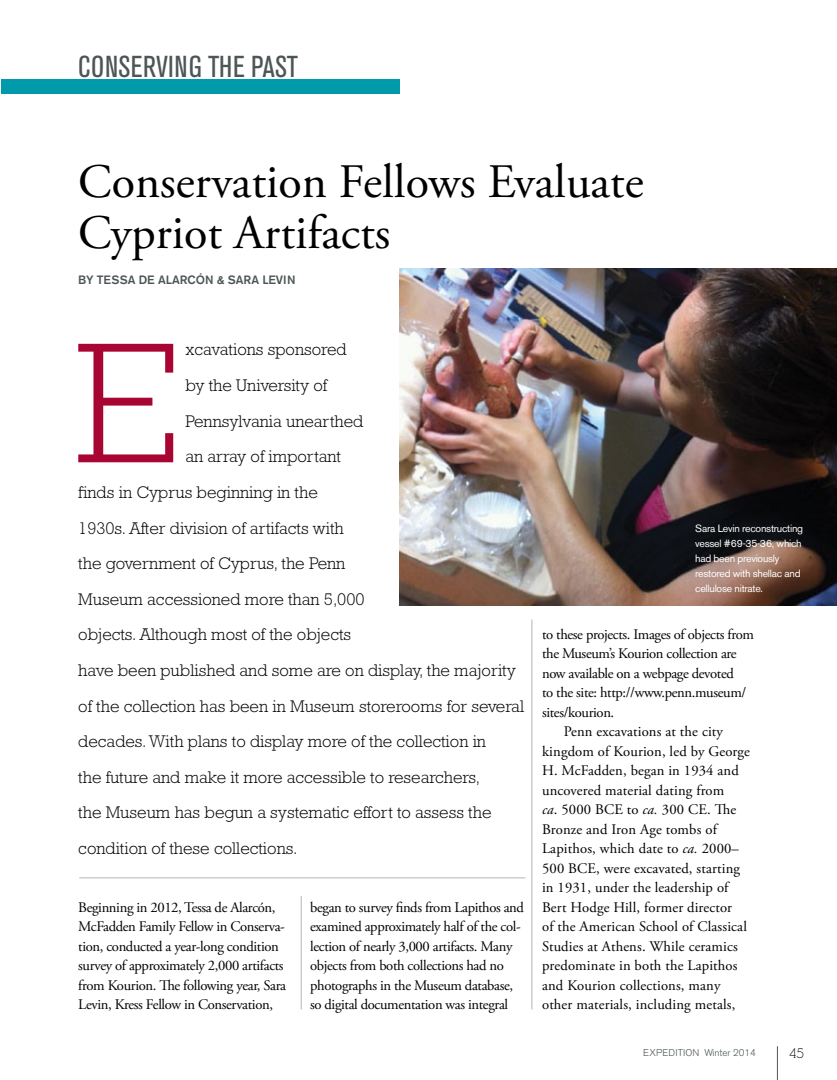
<style>
.page{position:relative;width:837px;height:1080px;background:#fff}
.page>*{position:absolute;margin:0;border:0;box-sizing:border-box;transform-origin:0 0}
.t1{font:300 174.45px "Rockwell";color:#a90533}
.t2{font:48px/51px "Adobe Garamond Pro";color:#000}
.t3{font:condensed 30px "Akzidenz Grotesk BE";letter-spacing:.01em;color:#4d5557}
.t4{font:300 17.1px "Rockwell";color:#000}
.t5{font:14.7px/19.5px "Adobe Garamond Pro";letter-spacing:-.025em;color:#000}
.t6{font:14.7px "Adobe Garamond Pro";letter-spacing:.01em;color:#000}
.t7{font:13.5px "Alexandria";color:#000}
.t8{font:500 12px "Akzidenz Grotesk BE";color:#4d5557}
.t9{font:10.5px/15px "Akzidenz Grotesk BE";letter-spacing:-.025em;color:#fff}
.t10{font:300 9.75px "Akzidenz Grotesk BE";color:#4d5557}
.s1{font-style:italic}
</style>
<div class="page">
<hr style="left:777px;top:1046px;width:1px;height:34px;background:#4d5557">
<div style="left:1px;top:79px;width:399px;height:15px;background:#009aaa"></div>
<hr style="left:532px;top:620px;width:1px;height:390px;background:#adb8bf">
<hr style="left:301px;top:896px;width:1px;height:114px;background:#adb8bf">
<hr style="left:79px;top:878px;width:447px;height:1px;background:#adb8bf">
<img style="left:400px;top:269px;width:437px;height:337px">
<h3 class="t3" style="left:78px;top:49px;width:221px">CONSERVING THE PAST</h3>
<h2 class="t2" style="left:78px;top:158px;width:567px">Conservation Fellows Evaluate<br>Cypriot Artifacts</h2>
<p class="t8" style="left:78px;top:272px;width:219px">BY TESSA DE ALARCÓN &amp; SARA LEVIN</p>
<h1 class="t1" style="left:76px;top:304px;width:107px">E</h1>
<p class="t4" style="left:185px;top:340px;width:163px">xcavations sponsored</p>
<p class="t4" style="left:185px;top:376px;width:143px">by the University of</p>
<p class="t4" style="left:185px;top:411px;width:179px">Pennsylvania unearthed</p>
<p class="t4" style="left:185px;top:447px;width:157px">an array of important</p>
<p class="t4" style="left:78px;top:482px;width:241px">finds in Cyprus beginning in the</p>
<p class="t4" style="left:78px;top:518px;width:267px">1930s. After division of artifacts with</p>
<p class="t4" style="left:78px;top:554px;width:269px">the government of Cyprus, the Penn</p>
<p class="t4" style="left:78px;top:589px;width:288px">Museum accessioned more than 5,000</p>
<p class="t4" style="left:78px;top:625px;width:274px">objects. Although most of the objects</p>
<p class="t4" style="left:78px;top:661px;width:439px">have been published and some are on display, the majority</p>
<p class="t4" style="left:78px;top:696px;width:447px">of the collection has been in Museum storerooms for several</p>
<p class="t4" style="left:78px;top:732px;width:409px">decades. With plans to display more of the collection in</p>
<p class="t4" style="left:78px;top:767px;width:403px">the future and make it more accessible to researchers,</p>
<p class="t4" style="left:78px;top:803px;width:415px">the Museum has begun a systematic effort to assess the</p>
<p class="t4" style="left:78px;top:839px;width:221px">condition of these collections.</p>
<p class="t5" style="left:78px;top:898px;width:209px">Beginning in 2012, Tessa de Alarcón, McFadden Family Fellow in Conserva&shy;tion, conducted a year-long condition survey of approximately 2,000 artifacts from Kourion. The following year, Sara Levin, Kress Fellow in Conservation,</p>
<p class="t5" style="left:310px;top:898px;width:215px">began to survey finds from Lapithos and examined approximately half of the col&shy;lection of nearly 3,000 artifacts. Many objects from both collections had no photographs in the Museum database, so digital documentation was integral</p>
<p class="t9" style="left:695px;top:521px;width:109px">Sara Levin reconstructing vessel #69-35-36, which had been previously restored with shellac and cellulose nitrate.</p>
<p class="t5" style="left:542px;top:625px;width:213px">to these projects. Images of objects from</p>
<p class="t5" style="left:542px;top:645px;width:196px">the Museum’s Kourion collection are</p>
<p class="t5" style="left:542px;top:664px;width:193px">now available on a webpage devoted</p>
<p class="t5" style="left:542px;top:684px;width:206px">to the site: http://www.penn.museum/</p>
<p class="t5" style="left:542px;top:703px;width:74px">sites/kourion.</p>
<p class="t6" style="left:564px;top:723px;width:161px">Penn excavations at the city</p>
<p class="t6" style="left:542px;top:742px;width:210px">kingdom of Kourion, led by George</p>
<p class="t6" style="left:542px;top:762px;width:198px">H. McFadden, began in 1934 and</p>
<p class="t6" style="left:542px;top:781px;width:184px">uncovered material dating from</p>
<p class="t6" style="left:542px;top:801px;width:196px"><span class="s1">ca</span>. 5000 BCE to <span class="s1">ca.</span> 300 CE. The</p>
<p class="t6" style="left:542px;top:820px;width:176px">Bronze and Iron Age tombs of</p>
<p class="t6" style="left:542px;top:840px;width:198px">Lapithos, which date to <span class="s1">ca.</span> 2000–</p>
<p class="t6" style="left:542px;top:859px;width:200px">500 BCE, were excavated, starting</p>
<p class="t6" style="left:542px;top:879px;width:188px">in 1931, under the leadership of</p>
<p class="t6" style="left:542px;top:898px;width:192px">Bert Hodge Hill, former director</p>
<p class="t6" style="left:542px;top:918px;width:206px">of the American School of Classical</p>
<p class="t6" style="left:542px;top:937px;width:197px">Studies at Athens. While ceramics</p>
<p class="t6" style="left:542px;top:957px;width:197px">predominate in both the Lapithos</p>
<p class="t6" style="left:542px;top:976px;width:180px">and Kourion collections, many</p>
<p class="t6" style="left:542px;top:996px;width:195px">other materials, including metals,</p>
<p class="t10" style="left:643px;top:1047px;width:114px">EXPEDITION Winter 2014</p>
<p class="t7" style="left:789px;top:1046px;width:16px">45</p>
</div>
